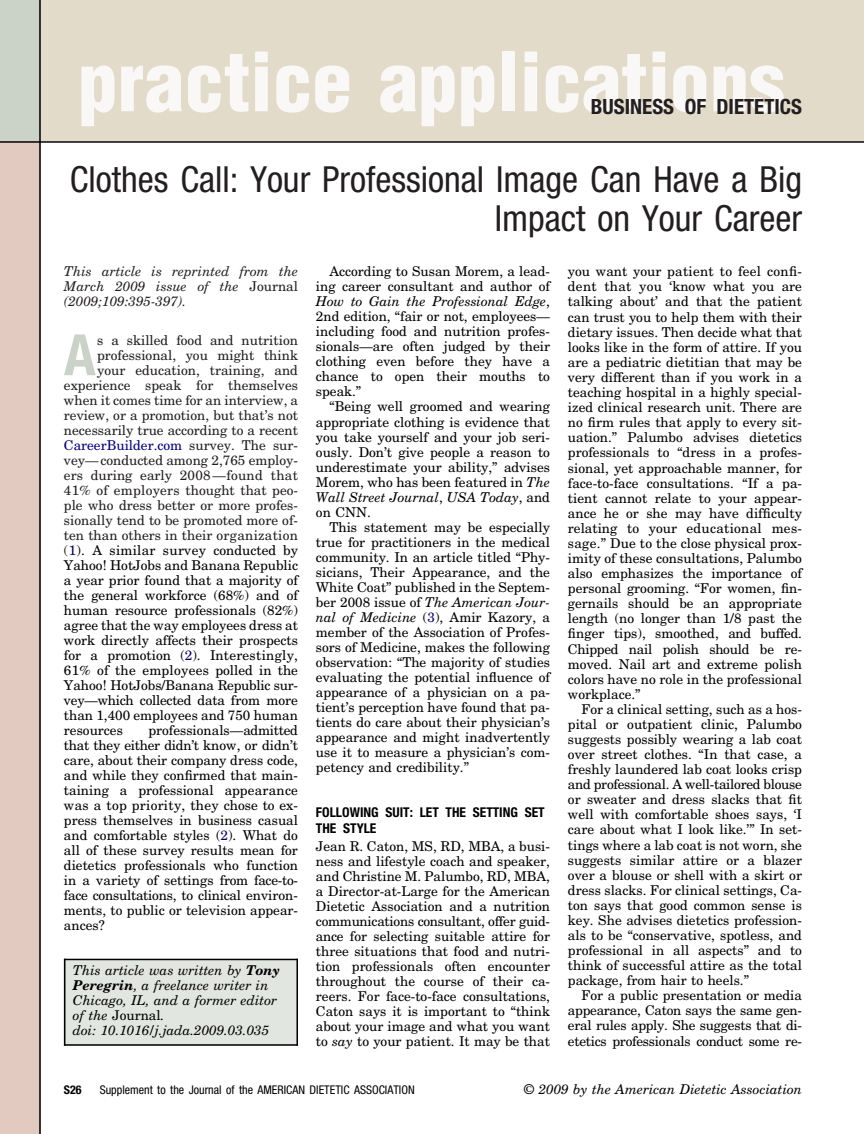
<style>
.page{position:relative;width:864px;height:1134px;background:#fff}
.page>*{position:absolute;margin:0;border:0;box-sizing:border-box;transform-origin:0 0}
.t1{font:900 condensed 79.5px "Helvetica";color:#faf8f6}
.t2{font:700 condensed 57px "Helvetica Neue";color:#cbd3c9}
.t3{font:condensed 36px/39px "Helvetica Neue";color:#231f20;text-align:right}
.t4{font:700 condensed 21px "Helvetica Neue";color:#231f20}
.t5{font:13.5px/15px "New Century Schlbk";color:#000;text-align:justify}
.t6{font:13.5px "New Century Schlbk";color:#231f20}
.t7{font:italic 13.5px/15px "New Century Schlbk";color:#000}
.t8{font:italic 13.5px/15px "New Century Schlbk";color:#231f20;text-align:justify}
.t9{font:13.5px "New Century Schlbk";letter-spacing:.02em;color:#000}
.t10{font:700 condensed 13.5px/15px "Helvetica Neue";color:#000}
.t11{font:13.5px "New Century Schlbk";color:#000080}
.t12{font:13.5px "New Century Schlbk";letter-spacing:-.02em;color:#000}
.t13{font:condensed 12px "Helvetica Neue";color:#000}
.t14{font:700 condensed 12px "Helvetica Neue";color:#000}
.s1{font-style:normal}
.s2{font-style:italic}
.s3{color:#000064}
.s4{color:#231f20}
.s5{font-weight:700}
</style>
<div class="page">
<div style="left:64px;top:959px;width:234px;height:87px;background:#e2e6e0"></div>
<div style="left:0;top:0;width:864px;height:141px;background:#e3dbc9"></div>
<div style="left:0;top:0;width:41px;height:141px;background:#cbd3c9"></div>
<div style="left:0;top:141px;width:41px;height:993px;background:#e2cac0"></div>
<hr style="left:64px;top:959px;width:234px;height:1px;background:#000">
<hr style="left:64px;top:1044px;width:234px;height:2px;background:#000">
<hr style="left:64px;top:959px;width:1px;height:87px;background:#000">
<hr style="left:296px;top:959px;width:2px;height:87px;background:#000">
<hr style="left:0;top:141px;width:864px;height:2px;background:#000">
<hr style="left:39px;top:0;width:2px;height:1134px;background:#000">
<h1 class="t1" style="left:78px;top:52px;width:708px">practice applications</h1>
<h3 class="t4" style="left:591px;top:99px;width:213px">BUSINESS OF DIETETICS</h3>
<h3 class="t3" style="left:70px;top:163px;width:734px">Clothes Call: Your Professional Image Can Have a Big<br>Impact on Your Career</h3>
<p class="t8" style="left:64px;top:265px;width:236px">This article is reprinted from the March 2009 issue of the <span class="s1">Journal </span>(2009;109:395-397).</p>
<h2 class="t2" style="left:64px;top:335px;width:33px">A</h2>
<p class="t6" style="left:97px;top:335px;width:202px">s a skilled food and nutrition</p>
<p class="t5" style="left:316px;top:265px;width:236px;text-indent:14px">According to Susan Morem, a lead&shy;ing career consultant and author of <span class="s2">How to Gain the Professional Edge</span>, 2nd edition, “fair or not, employees— including food and nutrition profes&shy;sionals—are often judged by their clothing even before they have a chance to open their mouths to speak.”</p>
<p class="t5" style="left:316px;top:400px;width:236px;text-indent:14px">“Being well groomed and wearing appropriate clothing is evidence that you take yourself and your job seri&shy;ously. Don’t give people a reason to underestimate your ability,” advises Morem, who has been featured in <span class="s2">The Wall Street Journal</span>, <span class="s2">USA Today</span>, and on CNN.</p>
<p class="t5" style="left:316px;top:521px;width:236px;text-indent:14px">This statement may be especially true for practitioners in the medical community. In an article titled “Phy&shy;sicians, Their Appearance, and the White Coat” published in the Septem&shy;ber 2008 issue of <span class="s2">The American Jour&shy;nal of Medicine</span> (<span class="s3">3</span>), Amir Kazory, a member of the Association of Profes&shy;sors of Medicine, makes the following observation: “The majority of studies evaluating the potential influence of appearance of a physician on a pa&shy;tient’s perception have found that pa&shy;tients do care about their physician’s appearance and might inadvertently use it to measure a physician’s com&shy;petency and credibility.”</p>
<p class="t10" style="left:316px;top:806px;width:230px">FOLLOWING SUIT: LET THE SETTING SET<br>THE STYLE</p>
<p class="t5" style="left:316px;top:839px;width:236px">Jean R. Caton, MS, RD, MBA, a busi&shy;ness and lifestyle coach and speaker, and Christine M. Palumbo, RD, MBA, a Director-at-Large for the American Dietetic Association and a nutrition communications consultant, offer guid&shy;ance for selecting suitable attire for three situations that food and nutri&shy;tion professionals often encounter throughout the course of their ca&shy;reers. For face-to-face consultations, Caton says it is important to “think about your image and what you want to <span class="s2">say</span> to your patient. It may be that</p>
<p class="t5" style="left:568px;top:265px;width:236px">you want your patient to feel confi&shy;dent that you ‘know what you are talking about’ and that the patient can trust you to help them with their dietary issues. Then decide what that looks like in the form of attire. If you are a pediatric dietitian that may be very different than if you work in a teaching hospital in a highly special&shy;ized clinical research unit. There are no firm rules that apply to every sit&shy;uation.” Palumbo advises dietetics professionals to “dress in a profes&shy;sional, yet approachable manner, for face-to-face consultations. “If a pa&shy;tient cannot relate to your appear&shy;ance he or she may have difficulty relating to your educational mes&shy;sage.” Due to the close physical prox&shy;imity of these consultations, Palumbo also emphasizes the importance of personal grooming. “For women, fin&shy;gernails should be an appropriate length (no longer than 1/8 past the finger tips), smoothed, and buffed.<br>Chipped nail polish should be re&shy;moved. Nail art and extreme polish colors have no role in the professional workplace.”</p>
<p class="t5" style="left:568px;top:703px;width:236px;text-indent:14px">For a clinical setting, such as a hos&shy;pital or outpatient clinic, Palumbo suggests possibly wearing a lab coat over street clothes. “In that case, a freshly laundered lab coat looks crisp and professional. A well-tailored blouse or sweater and dress slacks that fit well with comfortable shoes says, ‘I care about what I look like.’” In set&shy;tings where a lab coat is not worn, she suggests similar attire or a blazer over a blouse or shell with a skirt or dress slacks. For clinical settings, Ca&shy;ton says that good common sense is key. She advises dietetics profession&shy;als to be “conservative, spotless, and professional in all aspects” and to think of successful attire as the total package, from hair to heels.”</p>
<p class="t5" style="left:568px;top:989px;width:236px;text-indent:14px">For a public presentation or media appearance, Caton says the same gen&shy;eral rules apply. She suggests that di&shy;etetics professionals conduct some re-</p>
<p class="t6" style="left:97px;top:350px;width:202px">professional, you might think</p>
<p class="t6" style="left:97px;top:365px;width:202px">your education, training, and</p>
<p class="t6" style="left:64px;top:380px;width:236px">experience speak for themselves</p>
<p class="t6" style="left:64px;top:395px;width:236px">when it comes time for an interview, a</p>
<p class="t6" style="left:64px;top:410px;width:236px">review, or a promotion, but that’s not</p>
<p class="t6" style="left:64px;top:425px;width:236px">necessarily true according to a recent</p>
<p class="t11" style="left:64px;top:440px;width:236px">CareerBuilder.com <span class="s4">survey. The sur-</span></p>
<p class="t6" style="left:64px;top:455px;width:236px">vey—conducted among 2,765 employ-</p>
<p class="t6" style="left:64px;top:470px;width:236px">ers during early 2008—found that</p>
<p class="t6" style="left:64px;top:485px;width:236px">41% of employers thought that peo-</p>
<p class="t6" style="left:64px;top:500px;width:236px">ple who dress better or more profes-</p>
<p class="t6" style="left:64px;top:515px;width:236px">sionally tend to be promoted more of-</p>
<p class="t6" style="left:64px;top:530px;width:236px">ten than others in their organization</p>
<p class="t9" style="left:64px;top:545px;width:236px"><span class="s4">(</span><span class="s3">1</span>). A similar survey conducted by</p>
<p class="t5" style="left:64px;top:559px;width:236px">Yahoo! HotJobs and Banana Republic</p>
<p class="t5" style="left:64px;top:574px;width:236px">a year prior found that a majority of</p>
<p class="t5" style="left:64px;top:589px;width:236px">the general workforce (68%) and of</p>
<p class="t5" style="left:64px;top:604px;width:236px">human resource professionals (82%)</p>
<p class="t5" style="left:64px;top:619px;width:236px">agree that the way employees dress at</p>
<p class="t5" style="left:64px;top:634px;width:236px">work directly affects their prospects</p>
<p class="t5" style="left:64px;top:649px;width:236px">for a promotion (<span class="s3">2</span>). Interestingly,</p>
<p class="t9" style="left:64px;top:665px;width:236px">61% of the employees polled in the</p>
<p class="t5" style="left:64px;top:679px;width:236px">Yahoo! HotJobs/Banana Republic sur-</p>
<p class="t12" style="left:64px;top:695px;width:236px">vey—which collected data from more</p>
<p class="t5" style="left:64px;top:709px;width:236px">than 1,400 employees and 750 human</p>
<p class="t5" style="left:64px;top:724px;width:60px">resources</p>
<p class="t5" style="left:64px;top:724px;width:236px;text-indent:84px">professionals—admitted that they either didn’t know, or didn’t care, about their company dress code, and while they confirmed that main&shy;taining a professional appearance was a top priority, they chose to ex&shy;press themselves in business casual and comfortable styles (<span class="s3">2</span>). What do all of these survey results mean for dietetics professionals who function in a variety of settings from face-to&shy;face consultations, to clinical environ&shy;ments, to public or television appear&shy;ances?</p>
<p class="t7" style="left:73px;top:964px;width:208px">This article was written by <span class="s5">Tony<br>Peregrin</span>, a freelance writer in<br>Chicago, IL, and a former editor of the <span class="s1">Journal</span>.<br>doi: 10.1016/j.jada.2009.03.035</p>
<p class="t14" style="left:64px;top:1085px;width:19px">S26</p>
<p class="t13" style="left:100px;top:1085px;width:317px">Supplement to the Journal of the AMERICAN DIETETIC ASSOCIATION</p>
<p class="t7" style="left:524px;top:1083px;width:279px"><span class="s1">©</span> 2009 by the American Dietetic Association</p>
</div>
